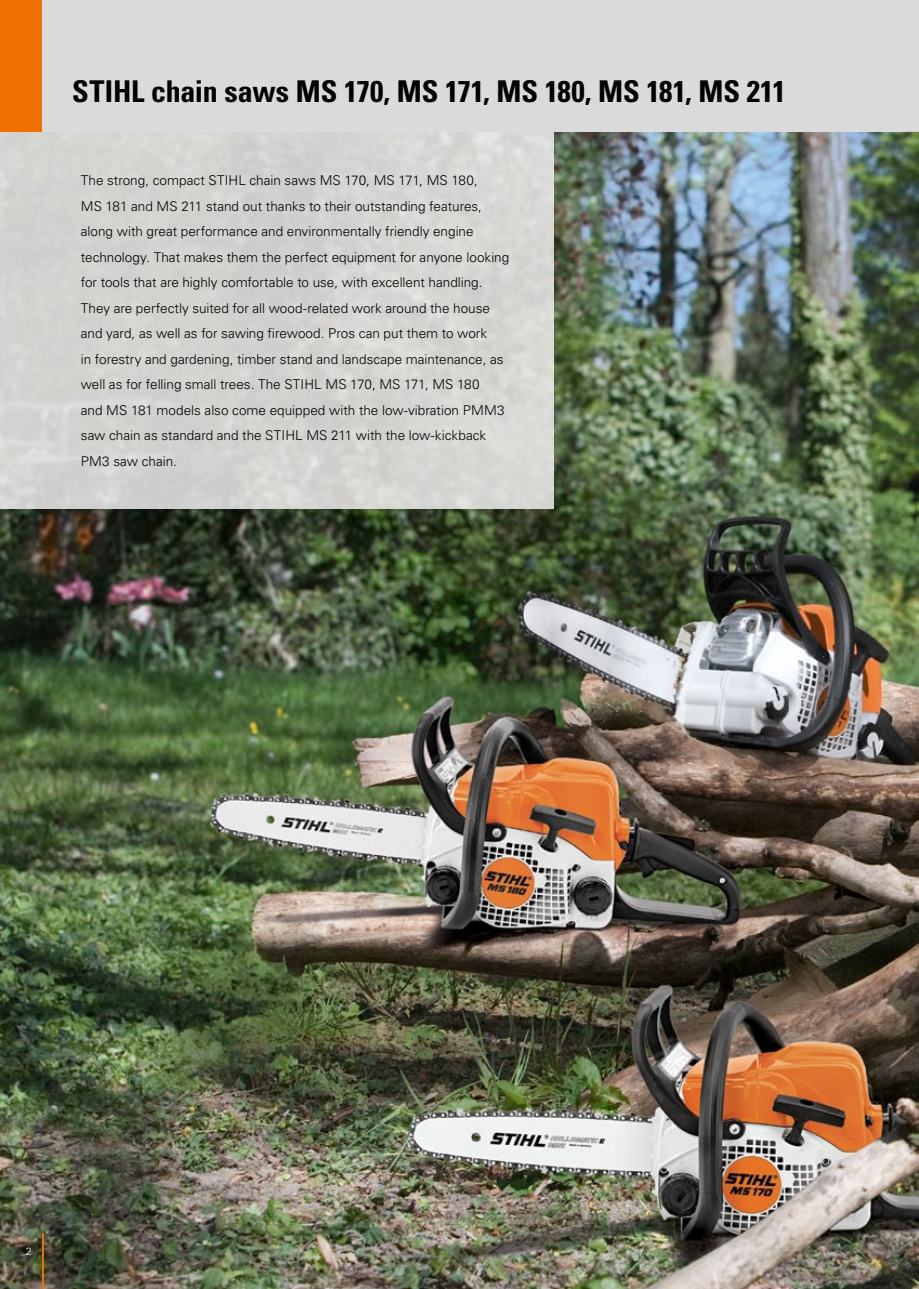
<style>
.page{position:relative;width:919px;height:1289px;background:#fff}
.page>*{position:absolute;margin:0;border:0;box-sizing:border-box;transform-origin:0 0}
.t1{font:700 condensed 30px "Univers";letter-spacing:-.005em;color:#000}
.t2{font:300 13.5px/25.5px "Univers";color:#000}
.t3{font:300 10.5px "Univers";color:#fff}
</style>
<div class="page">
<div style="left:906px;top:0;width:12px;height:132px;background:#dadada"></div>
<img style="left:0;top:132px;width:918px;height:1156px">
<img style="left:0;top:132px;width:553px;height:376px">
<div style="left:0;top:0;width:43px;height:132px;background:#ee7100"></div>
<div style="left:43px;top:0;width:863px;height:132px;background:#dadada"></div>
<hr style="left:42px;top:1233px;width:1px;height:55px;background:#ee7100">
<h1 class="t1" style="left:72px;top:73px;width:714px">STIHL chain saws MS 170, MS 171, MS 180, MS 181, MS 211</h1>
<p class="t2" style="left:81px;top:168px;width:430px">The strong, compact STIHL chain saws MS 170, MS 171, MS 180,<br>MS 181 and MS 211 stand out thanks to their outstanding features, along with great performance and environmentally friendly engine technology. That makes them the perfect equipment for anyone looking for tools that are highly comfortable to use, with excellent handling.<br>They are perfectly suited for all wood-related work around the house and yard, as well as for sawing firewood. Pros can put them to work<br>in forestry and gardening, timber stand and landscape maintenance, as well as for felling small trees. The STIHL MS 170, MS 171, MS 180<br>and MS 181 models also come equipped with the low-vibration PMM3 saw chain as standard and the STIHL MS 211 with the low-kickback PM3 saw chain.</p>
<p class="t3" style="left:26px;top:1244px;width:7px">2</p>
</div>
